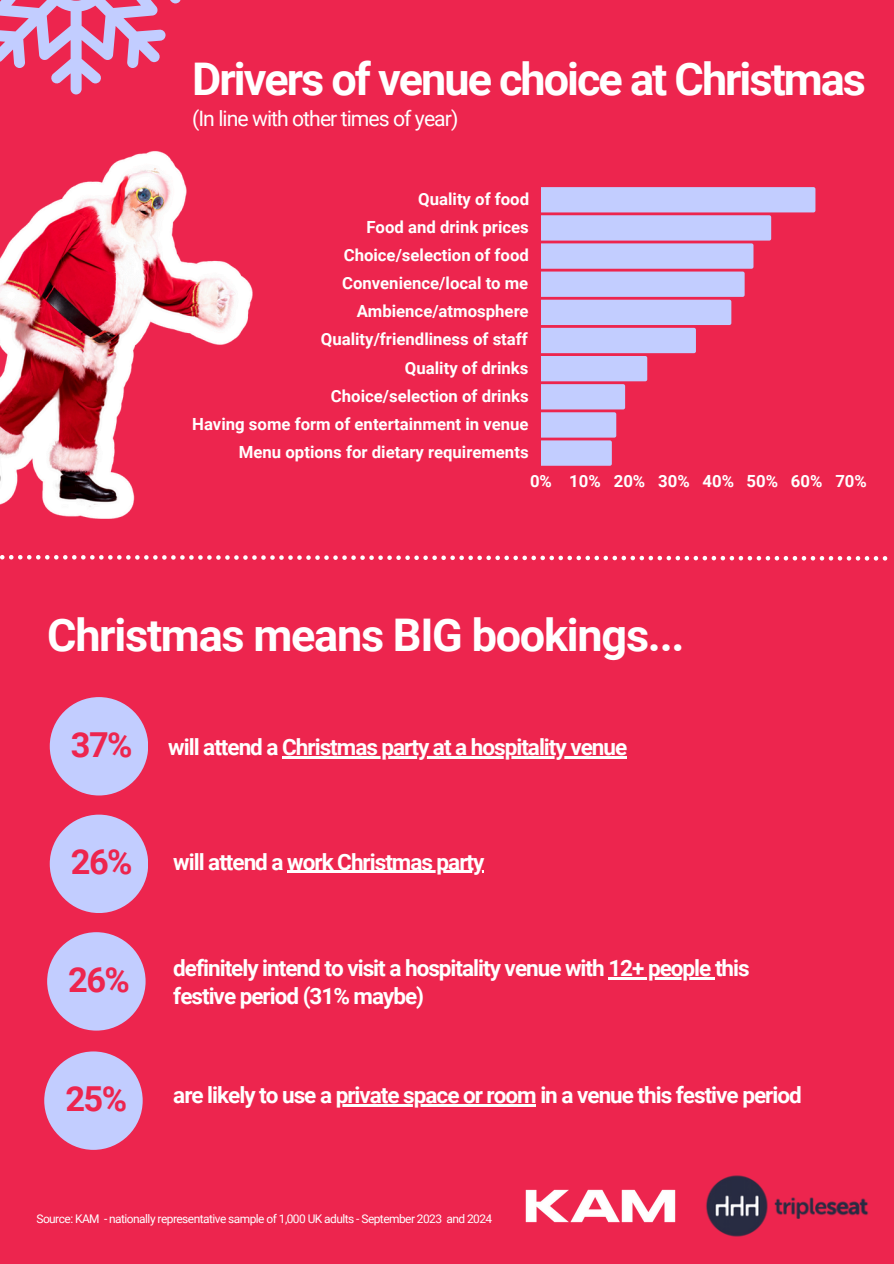
<style>
.page{position:relative;width:894px;height:1264px;background:#fff}
.page>*{position:absolute;margin:0;border:0;box-sizing:border-box;transform-origin:0 0}
.t1{font:700 45px "Roboto";letter-spacing:-.045em;color:#fff}
.t2{font:700 34.35px "Roboto";color:#ed254e}
.t3{font:700 22.5px "Roboto";letter-spacing:-.045em;color:#fff}
.t4{font:21.15px "Roboto";letter-spacing:-.045em;color:#fff}
.t5{font:700 16.8px/28.2px "Roboto";color:#fff;text-align:right}
.t6{font:12px "Roboto";letter-spacing:-.045em;color:#fff}
.s1{font-size:34.35px;color:#ed254e}
</style>
<div class="page">
<div style="left:0;top:0;width:893px;height:1263px;background:#ed254e"></div>
<img style="left:0;top:151px;width:253px;height:368px">
<svg style="left:541px;top:187px;width:274px;height:279px"></svg>
<svg style="left:0;top:555px;width:887px;height:5px"></svg>
<img style="left:525px;top:1189px;width:151px;height:34px">
<svg style="left:0;top:0;width:181px;height:94px"></svg>
<hr style="left:608px;top:977px;width:106px;height:2px;background:#fff">
<hr style="left:282px;top:756px;width:344px;height:2px;background:#fff">
<div style="left:50px;top:697px;width:98px;height:98px;background:#c2cdff;border-radius:50%"></div>
<div style="left:47px;top:932px;width:98px;height:98px;background:#c2cdff;border-radius:50%"></div>
<hr style="left:335px;top:1104px;width:200px;height:2px;background:#fff">
<hr style="left:287px;top:870px;width:196px;height:3px;background:#fff">
<div style="left:50px;top:814px;width:98px;height:99px;background:#c2cdff;border-radius:50%"></div>
<div style="left:44px;top:1051px;width:99px;height:98px;background:#c2cdff;border-radius:50%"></div>
<img style="left:706px;top:1175px;width:163px;height:62px">
<p class="t1" style="left:192px;top:53px;width:675px">Drivers of venue choice at Christmas</p>
<p class="t4" style="left:192px;top:107px;width:268px">(In line with other times of year)</p>
<p class="t5" style="left:192px;top:185px;width:338px">Quality of food<br>Food and drink prices<br>Choice/selection of food<br>Convenience/local to me<br>Ambience/atmosphere<br>Quality/friendliness of staff<br>Quality of drinks<br>Choice/selection of drinks<br>Having some form of entertainment in venue<br>Menu options for dietary requirements</p>
<p class="t5" style="left:530px;top:467px;width:338px">0% 10% 20% 30% 40% 50% 60% 70%</p>
<h3 class="t1" style="left:47px;top:609px;width:639px">Christmas means BIG bookings...</h3>
<h4 class="t2" style="left:71px;top:725px;width:63px">37%</h4>
<h4 class="t3" style="left:168px;top:734px;width:460px">will attend a Christmas party at a hospitality venue</h4>
<p class="t3" style="left:71px;top:848px;width:415px"><span class="s1">26%</span> will attend a work Christmas party</p>
<h3 class="t2" style="left:68px;top:960px;width:63px">26%</h3>
<h2 class="t2" style="left:65px;top:1079px;width:63px">25%</h2>
<h3 class="t3" style="left:173px;top:955px;width:577px">definitely intend to visit a hospitality venue with 12+ people this</h3>
<h3 class="t3" style="left:173px;top:983px;width:252px">festive period (31% maybe)</h3>
<h4 class="t3" style="left:173px;top:1082px;width:629px">are likely to use a private space or room in a venue this festive period</h4>
<h2 class="t6" style="left:36px;top:1211px;width:457px">Source: KAM - nationally representative sample of 1,000 UK adults - September 2023 and 2024</h2>
</div>
